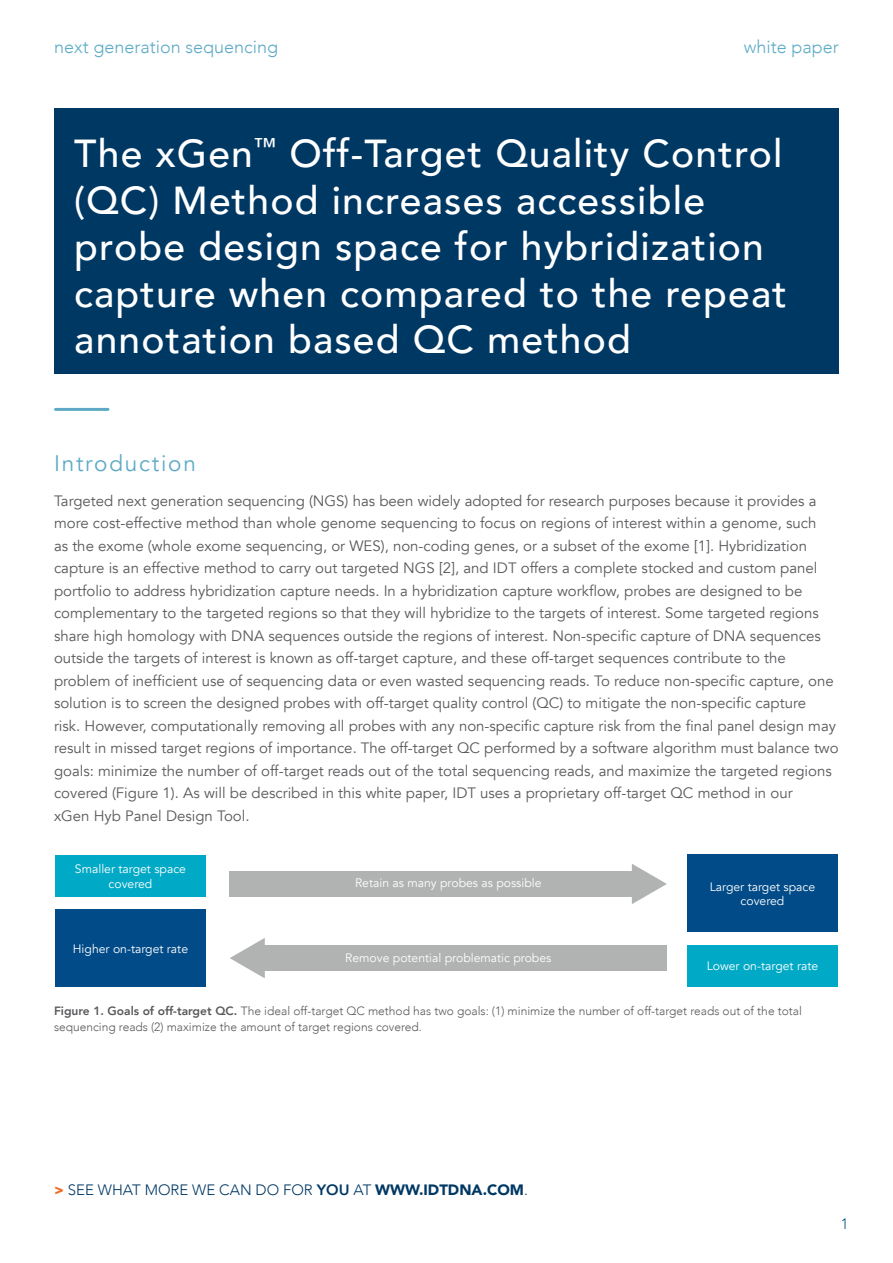
<style>
.page{position:relative;width:893px;height:1263px;background:#fff}
.page>*{position:absolute;margin:0;border:0;box-sizing:border-box;transform-origin:0 0}
.t1{font:500 39px/46.5px "Avenir";letter-spacing:.03em;color:#fff}
.t2{font:22.5px "Avenir";letter-spacing:.08em;color:#5eaac6}
.t3{font:300 18px "Avenir";color:#5eaac6}
.t4{font:15px/22.5px "Avenir";color:#58595b}
.t5{font:300 15px "Avenir";color:#003864}
.t6{font:300 15px "Avenir";color:#005088}
.t7{font:12.15px/14.7px "Avenir";color:#fff;text-align:center}
.t8{font:300 12px/16.5px "Avenir";color:#58595b}
.s1{font-weight:800}
.s2{font-weight:900;color:#f36a21}
.s3{font-weight:900}
</style>
<div class="page">
<div style="left:54px;top:108px;width:785px;height:266px;background:#003864"></div>
<hr style="left:56px;top:408px;width:52px;height:3px;background:#5eaac6">
<div style="left:55px;top:855px;width:151px;height:41px;background:#00a9c5"></div>
<div style="left:55px;top:909px;width:151px;height:78px;background:#004b88"></div>
<div style="left:687px;top:945px;width:151px;height:42px;background:#00a9c5"></div>
<div style="left:687px;top:855px;width:151px;height:77px;background:#004b88"></div>
<div style="left:230px;top:871px;width:408px;height:26px;background:#b1b3b2"></div>
<svg style="left:632px;top:864px;width:35px;height:40px"></svg>
<div style="left:259px;top:945px;width:408px;height:26px;background:#b1b3b2"></div>
<svg style="left:230px;top:938px;width:35px;height:40px"></svg>
<p class="t3" style="left:54px;top:36px;width:226px">next generation sequencing</p>
<p class="t3" style="left:744px;top:36px;width:97px">white paper</p>
<h1 class="t1" style="left:74px;top:128px;width:714px">The xGen<sup>™</sup> Off-Target Quality Control (QC) Method increases accessible probe design space for hybridization capture when compared to the repeat annotation based QC method</h1>
<h2 class="t2" style="left:54px;top:450px;width:143px">Introduction</h2>
<p class="t4" style="left:54px;top:489px;width:786px">Targeted next generation sequencing (NGS) has been widely adopted for research purposes because it provides a more cost-effective method than whole genome sequencing to focus on regions of interest within a genome, such<br>as the exome (whole exome sequencing, or WES), non-coding genes, or a subset of the exome [1]. Hybridization capture is an effective method to carry out targeted NGS [2], and IDT offers a complete stocked and custom panel portfolio to address hybridization capture needs. In a hybridization capture workflow, probes are designed to be complementary to the targeted regions so that they will hybridize to the targets of interest. Some targeted regions share high homology with DNA sequences outside the regions of interest. Non-specific capture of DNA sequences outside the targets of interest is known as off-target capture, and these off-target sequences contribute to the problem of inefficient use of sequencing data or even wasted sequencing reads. To reduce non-specific capture, one solution is to screen the designed probes with off-target quality control (QC) to mitigate the non-specific capture<br>risk. However, computationally removing all probes with any non-specific capture risk from the final panel design may result in missed target regions of importance. The off-target QC performed by a software algorithm must balance two goals: minimize the number of off-target reads out of the total sequencing reads, and maximize the targeted regions covered (Figure 1). As will be described in this white paper, IDT uses a proprietary off-target QC method in our<br>xGen Hyb Panel Design Tool.</p>
<p class="t7" style="left:75px;top:861px;width:113px">Smaller target space covered</p>
<p class="t7" style="left:355px;top:876px;width:188px">Retain as many probes as possible</p>
<p class="t7" style="left:710px;top:879px;width:107px">Larger target space covered</p>
<p class="t7" style="left:73px;top:941px;width:117px">Higher on-target rate</p>
<p class="t7" style="left:345px;top:950px;width:208px">Remove potential problematic probes</p>
<p class="t7" style="left:707px;top:959px;width:113px">Lower on-target rate</p>
<p class="t8" style="left:54px;top:1002px;width:749px"><span class="s1">Figure 1. Goals of off-target QC.</span> The ideal off-target QC method has two goals: (1) minimize the number of off-target reads out of the total sequencing reads (2) maximize the amount of target regions covered.</p>
<p class="t5" style="left:54px;top:1181px;width:475px"><span class="s2">&gt;</span> SEE WHAT MORE WE CAN DO FOR <span class="s1">YOU</span> AT <span class="s3">WWW.IDTDNA.COM</span>.</p>
<p class="t6" style="left:841px;top:1214px;width:9px">1</p>
</div>
